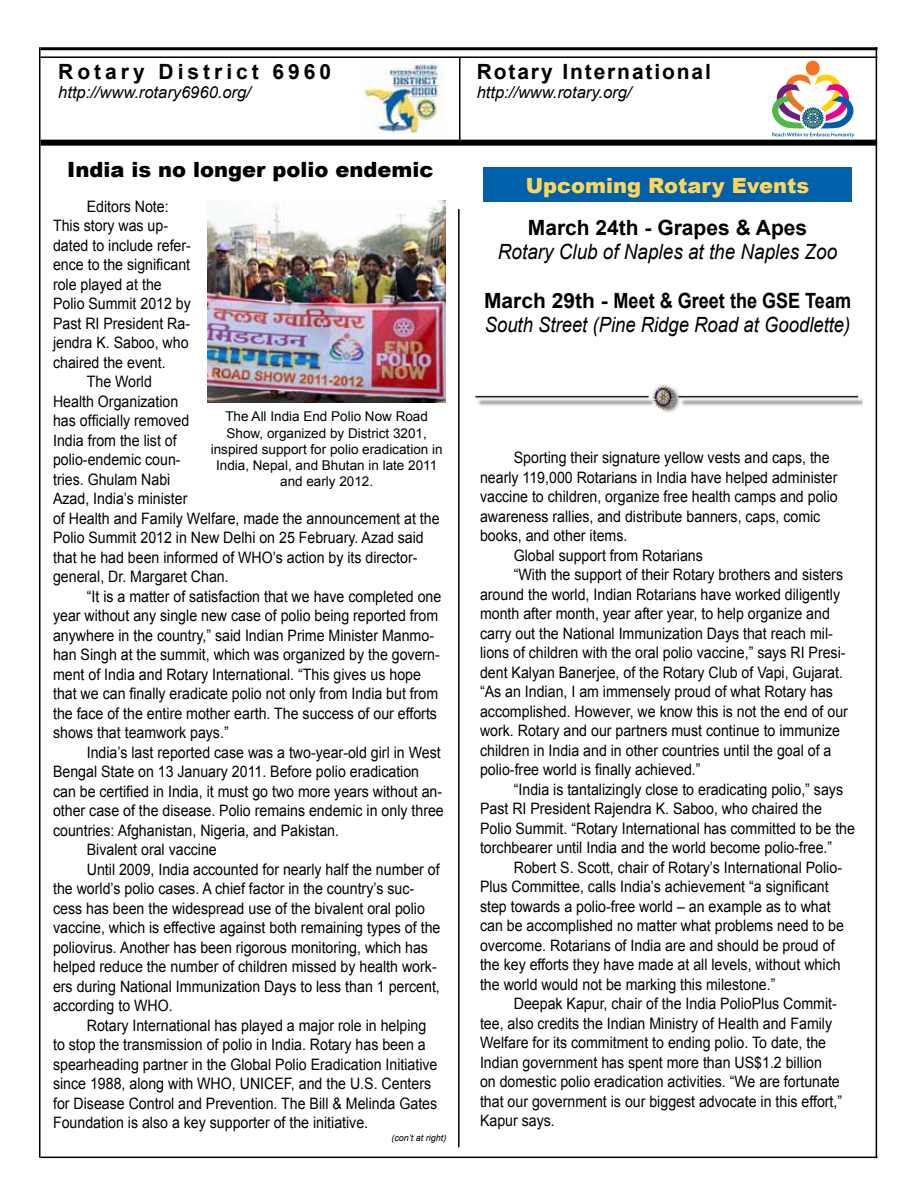
<style>
.page{position:relative;width:918px;height:1188px;background:#fff}
.page>*{position:absolute;margin:0;border:0;box-sizing:border-box;transform-origin:0 0}
.t1{font:700 21px "Arial";color:#000}
.t2{font:italic 21px "Arial";color:#000;scale:.88 1}
.t3{font:italic 21px "Arial";color:#000;scale:.9 1}
.t4{font:900 21px "Arial";color:#000}
.t5{font:900 21px "Arial";color:#ffd65a}
.t6{font:700 21px "Arial";letter-spacing:.09em;color:#000}
.t7{font:700 21px "Arial";letter-spacing:.19em;color:#000}
.t8{font:italic 16.5px "Arial";color:#000}
.t9{font:15.75px "Arial";color:#000;scale:.9 1}
.t10{font:13.5px/16.2px "Arial";color:#000;text-align:center}
.t11{font:italic 9px "Arial";color:#000}
</style>
<div class="page">
<img style="left:363px;top:59px;width:81px;height:74px">
<hr style="left:39px;top:47px;width:1px;height:1111px;background:#000">
<hr style="left:876px;top:47px;width:1px;height:1111px;background:#000">
<hr style="left:40px;top:47px;width:838px;height:3px;background:#000">
<hr style="left:40px;top:56px;width:838px;height:2px;background:#000">
<hr style="left:459px;top:57px;width:1px;height:85px;background:#000">
<hr style="left:40px;top:1157px;width:838px;height:1px;background:#000">
<div style="left:40px;top:140px;width:837px;height:6px;background:#000"></div>
<hr style="left:458px;top:209px;width:2px;height:938px;background:#000">
<div style="left:806px;top:61px;width:14px;height:15px;background:#f37321;border-radius:50%"></div>
<svg style="left:772px;top:73px;width:82px;height:65px"></svg>
<img style="left:475px;top:386px;width:388px;height:27px">
<div style="left:483px;top:167px;width:369px;height:35px;background:#0060a9"></div>
<img style="left:208px;top:200px;width:238px;height:202px">
<h1 class="t7" style="left:58px;top:57px;width:275px">Rotary District 6960</h1>
<p class="t8" style="left:58px;top:82px;width:194px">http://www.rotary6960.org/</p>
<h1 class="t4" style="left:67px;top:154px;width:368px">India is no longer polio endemic</h1>
<p class="t9" style="left:87px;top:196px;width:93px">Editors Note:</p>
<p class="t9" style="left:53px;top:215px;width:129px">This story was up-</p>
<p class="t9" style="left:53px;top:235px;width:155px">dated to include refer-</p>
<p class="t9" style="left:53px;top:254px;width:154px">ence to the significant</p>
<p class="t9" style="left:53px;top:274px;width:122px">role played at the</p>
<p class="t9" style="left:53px;top:293px;width:155px">Polio Summit 2012 by</p>
<p class="t9" style="left:53px;top:313px;width:154px">Past RI President Ra-</p>
<p class="t9" style="left:53px;top:332px;width:152px">jendra K. Saboo, who</p>
<p class="t9" style="left:53px;top:352px;width:127px">chaired the event.</p>
<p class="t9" style="left:87px;top:371px;width:74px">The World</p>
<p class="t9" style="left:53px;top:391px;width:141px">Health Organization</p>
<p class="t9" style="left:53px;top:410px;width:153px">has officially removed</p>
<p class="t9" style="left:53px;top:430px;width:139px">India from the list of</p>
<p class="t9" style="left:53px;top:449px;width:143px">polio-endemic coun-</p>
<p class="t9" style="left:53px;top:469px;width:132px">tries. Ghulam Nabi</p>
<p class="t9" style="left:53px;top:488px;width:151px">Azad, India’s minister</p>
<p class="t9" style="left:53px;top:508px;width:431px">of Health and Family Welfare, made the announcement at the</p>
<p class="t9" style="left:53px;top:527px;width:414px">Polio Summit 2012 in New Delhi on 25 February. Azad said</p>
<p class="t9" style="left:53px;top:547px;width:407px">that he had been informed of WHO’s action by its director-</p>
<p class="t9" style="left:53px;top:566px;width:197px">general, Dr. Margaret Chan.</p>
<p class="t9" style="left:87px;top:586px;width:395px">“It is a matter of satisfaction that we have completed one</p>
<p class="t9" style="left:53px;top:605px;width:430px">year without any single new case of polio being reported from</p>
<p class="t9" style="left:53px;top:625px;width:425px">anywhere in the country,” said Indian Prime Minister Manmo-</p>
<p class="t9" style="left:53px;top:644px;width:431px">han Singh at the summit, which was organized by the govern-</p>
<p class="t9" style="left:53px;top:664px;width:410px">ment of India and Rotary International. “This gives us hope</p>
<p class="t9" style="left:53px;top:683px;width:430px">that we can finally eradicate polio not only from India but from</p>
<p class="t9" style="left:53px;top:703px;width:428px">the face of the entire mother earth. The success of our efforts</p>
<p class="t9" style="left:53px;top:722px;width:197px">shows that teamwork pays.”</p>
<p class="t9" style="left:87px;top:742px;width:395px">India’s last reported case was a two-year-old girl in West</p>
<p class="t9" style="left:53px;top:761px;width:408px">Bengal State on 13 January 2011. Before polio eradication</p>
<p class="t9" style="left:53px;top:781px;width:434px">can be certified in India, it must go two more years without an-</p>
<p class="t9" style="left:53px;top:800px;width:436px">other case of the disease. Polio remains endemic in only three</p>
<p class="t9" style="left:53px;top:820px;width:319px">countries: Afghanistan, Nigeria, and Pakistan.</p>
<p class="t9" style="left:87px;top:839px;width:146px">Bivalent oral vaccine</p>
<p class="t9" style="left:87px;top:859px;width:394px">Until 2009, India accounted for nearly half the number of</p>
<p class="t9" style="left:53px;top:878px;width:403px">the world’s polio cases. A chief factor in the country’s suc-</p>
<p class="t9" style="left:53px;top:898px;width:415px">cess has been the widespread use of the bivalent oral polio</p>
<p class="t9" style="left:53px;top:917px;width:432px">vaccine, which is effective against both remaining types of the</p>
<p class="t9" style="left:53px;top:937px;width:418px">poliovirus. Another has been rigorous monitoring, which has</p>
<p class="t9" style="left:53px;top:956px;width:428px">helped reduce the number of children missed by health work-</p>
<p class="t9" style="left:53px;top:976px;width:431px">ers during National Immunization Days to less than 1 percent,</p>
<p class="t9" style="left:53px;top:995px;width:135px">according to WHO.</p>
<p class="t9" style="left:87px;top:1015px;width:379px">Rotary International has played a major role in helping</p>
<p class="t9" style="left:53px;top:1034px;width:416px">to stop the transmission of polio in India. Rotary has been a</p>
<p class="t9" style="left:53px;top:1054px;width:429px">spearheading partner in the Global Polio Eradication Initiative</p>
<p class="t9" style="left:53px;top:1073px;width:422px">since 1988, along with WHO, UNICEF, and the U.S. Centers</p>
<p class="t9" style="left:53px;top:1093px;width:428px">for Disease Control and Prevention. The Bill &amp; Melinda Gates</p>
<p class="t9" style="left:53px;top:1112px;width:352px">Foundation is also a key supporter of the initiative.</p>
<p class="t10" style="left:211px;top:409px;width:233px">The All India End Polio Now Road<br>Show, organized by District 3201, inspired support for polio eradication in<br>India, Nepal, and Bhutan in late 2011 and early 2012.</p>
<p class="t11" style="left:391px;top:1132px;width:57px">(con’t at right)</p>
<h1 class="t6" style="left:477px;top:57px;width:236px">Rotary International</h1>
<p class="t8" style="left:477px;top:82px;width:156px">http://www.rotary.org/</p>
<h1 class="t5" style="left:526px;top:170px;width:285px">Upcoming Rotary Events</h1>
<h1 class="t1" style="left:528px;top:213px;width:281px">March 24th - Grapes &amp; Apes</h1>
<h1 class="t3" style="left:498px;top:238px;width:378px">Rotary Club of Naples at the Naples Zoo</h1>
<h1 class="t1" style="left:484px;top:287px;width:369px">March 29th - Meet &amp; Greet the GSE Team</h1>
<h1 class="t2" style="left:485px;top:311px;width:417px">South Street (Pine Ridge Road at Goodlette)</h1>
<p class="t9" style="left:514px;top:447px;width:353px">Sporting their signature yellow vests and caps, the</p>
<p class="t9" style="left:480px;top:467px;width:399px">nearly 119,000 Rotarians in India have helped administer</p>
<p class="t9" style="left:480px;top:486px;width:399px">vaccine to children, organize free health camps and polio</p>
<p class="t9" style="left:480px;top:506px;width:380px">awareness rallies, and distribute banners, caps, comic</p>
<p class="t9" style="left:480px;top:525px;width:165px">books, and other items.</p>
<p class="t9" style="left:514px;top:545px;width:212px">Global support from Rotarians</p>
<p class="t9" style="left:514px;top:564px;width:367px">“With the support of their Rotary brothers and sisters</p>
<p class="t9" style="left:480px;top:584px;width:402px">around the world, Indian Rotarians have worked diligently</p>
<p class="t9" style="left:480px;top:603px;width:390px">month after month, year after year, to help organize and</p>
<p class="t9" style="left:480px;top:623px;width:394px">carry out the National Immunization Days that reach mil-</p>
<p class="t9" style="left:480px;top:642px;width:408px">lions of children with the oral polio vaccine,” says RI Presi-</p>
<p class="t9" style="left:480px;top:662px;width:405px">dent Kalyan Banerjee, of the Rotary Club of Vapi, Gujarat.</p>
<p class="t9" style="left:480px;top:681px;width:394px">“As an Indian, I am immensely proud of what Rotary has</p>
<p class="t9" style="left:480px;top:701px;width:410px">accomplished. However, we know this is not the end of our</p>
<p class="t9" style="left:480px;top:720px;width:402px">work. Rotary and our partners must continue to immunize</p>
<p class="t9" style="left:480px;top:740px;width:392px">children in India and in other countries until the goal of a</p>
<p class="t9" style="left:480px;top:759px;width:247px">polio-free world is finally achieved.”</p>
<p class="t9" style="left:514px;top:779px;width:367px">“India is tantalizingly close to eradicating polio,” says</p>
<p class="t9" style="left:480px;top:798px;width:381px">Past RI President Rajendra K. Saboo, who chaired the</p>
<p class="t9" style="left:480px;top:818px;width:418px">Polio Summit. “Rotary International has committed to be the</p>
<p class="t9" style="left:480px;top:837px;width:393px">torchbearer until India and the world become polio-free.”</p>
<p class="t9" style="left:514px;top:857px;width:366px">Robert S. Scott, chair of Rotary’s International Polio-</p>
<p class="t9" style="left:480px;top:876px;width:389px">Plus Committee, calls India’s achievement “a significant</p>
<p class="t9" style="left:480px;top:896px;width:391px">step towards a polio-free world – an example as to what</p>
<p class="t9" style="left:480px;top:915px;width:406px">can be accomplished no matter what problems need to be</p>
<p class="t9" style="left:480px;top:935px;width:395px">overcome. Rotarians of India are and should be proud of</p>
<p class="t9" style="left:480px;top:954px;width:402px">the key efforts they have made at all levels, without which</p>
<p class="t9" style="left:480px;top:974px;width:330px">the world would not be marking this milestone.”</p>
<p class="t9" style="left:514px;top:993px;width:360px">Deepak Kapur, chair of the India PolioPlus Commit-</p>
<p class="t9" style="left:480px;top:1013px;width:393px">tee, also credits the Indian Ministry of Health and Family</p>
<p class="t9" style="left:480px;top:1032px;width:386px">Welfare for its commitment to ending polio. To date, the</p>
<p class="t9" style="left:480px;top:1052px;width:381px">Indian government has spent more than US$1.2 billion</p>
<p class="t9" style="left:480px;top:1071px;width:401px">on domestic polio eradication activities. “We are fortunate</p>
<p class="t9" style="left:480px;top:1091px;width:404px">that our government is our biggest advocate in this effort,”</p>
<p class="t9" style="left:480px;top:1110px;width:85px">Kapur says.</p>
</div>
